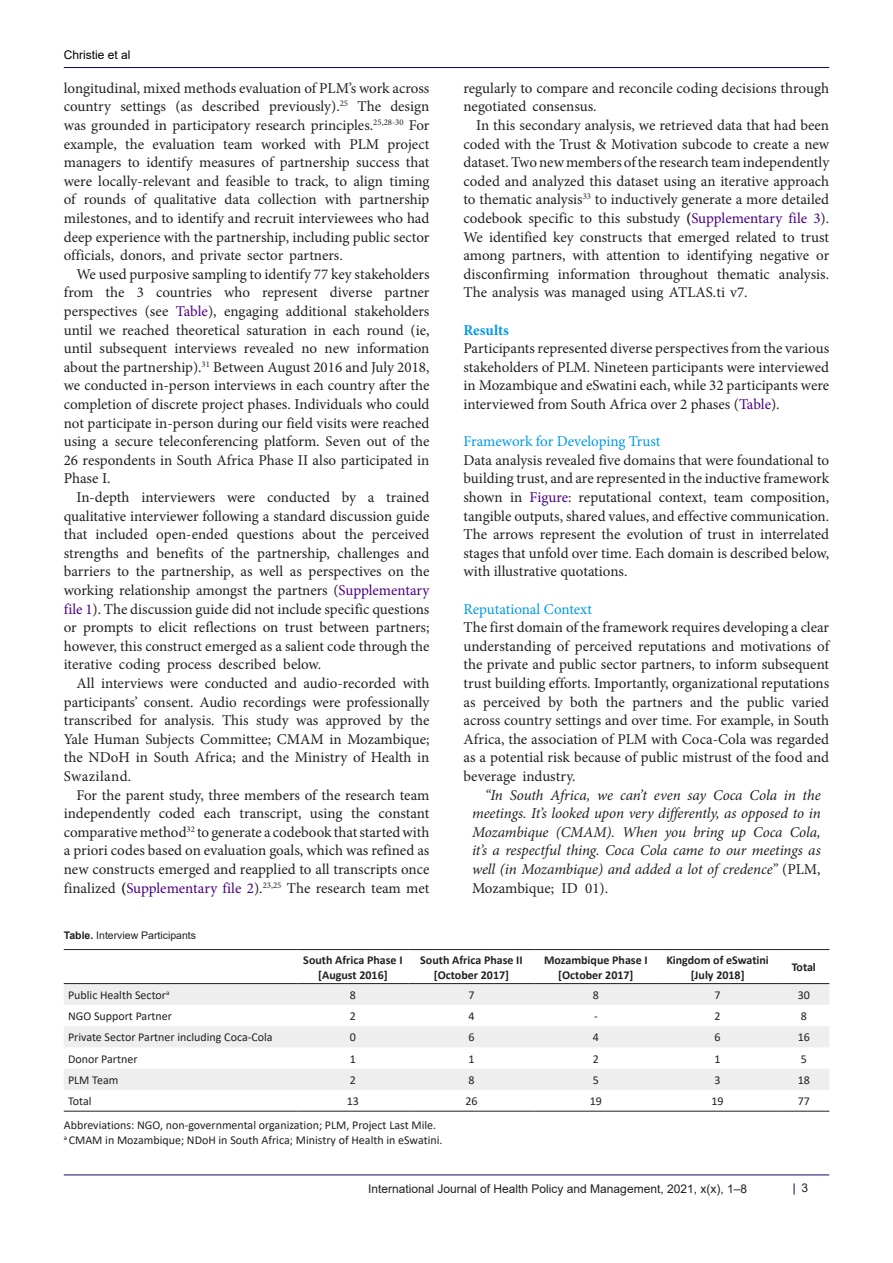
<style>
.page{position:relative;width:893px;height:1263px;background:#fff}
.page>*{position:absolute;margin:0;border:0;box-sizing:border-box;transform-origin:0 0}
.t1{font:15px/18.6px "Minion Pro";color:#231f20;text-align:justify}
.List_Paragraph{font:italic 15px/18.6px "Minion Pro";letter-spacing:-.005em;color:#231f20;text-align:justify}
.t2{font:15px "Minion Pro";letter-spacing:-.005em;color:#0099e5}
.t3{font:700 15px "Minion Pro";color:#0099e5}
.t4{font:12px "Calibri";color:#231f20}
.t5{font:700 12px/15px "Calibri";color:#231f20;text-align:center}
.t6{font:12px "Arial";color:#231f20}
.t7{font:12px "Arial";color:#000001}
.t8{font:10.5px "Arial";color:#231f20}
.s1{color:#4b0082}
.s2{font-weight:700}
.s3{font-style:normal}
</style>
<div class="page">
<hr style="left:64px;top:67px;width:765px;height:1px;background:#190066">
<hr style="left:64px;top:1175px;width:765px;height:1px;background:#190066">
<svg style="left:64px;top:984px;width:765px;height:106px;fill:#eee"></svg>
<hr style="left:64px;top:949px;width:234px;height:1px;background:#231f20">
<hr style="left:298px;top:949px;width:110px;height:1px;background:#231f20">
<hr style="left:408px;top:949px;width:127px;height:1px;background:#231f20">
<hr style="left:535px;top:949px;width:122px;height:1px;background:#231f20">
<hr style="left:657px;top:949px;width:121px;height:1px;background:#231f20">
<hr style="left:778px;top:949px;width:51px;height:1px;background:#231f20">
<hr style="left:64px;top:983px;width:234px;height:1px;background:#231f20">
<hr style="left:298px;top:983px;width:110px;height:1px;background:#231f20">
<hr style="left:408px;top:983px;width:127px;height:1px;background:#231f20">
<hr style="left:535px;top:983px;width:122px;height:1px;background:#231f20">
<hr style="left:657px;top:983px;width:121px;height:1px;background:#231f20">
<hr style="left:778px;top:983px;width:51px;height:1px;background:#231f20">
<hr style="left:64px;top:1111px;width:234px;height:1px;background:#231f20">
<hr style="left:298px;top:1111px;width:110px;height:1px;background:#231f20">
<hr style="left:408px;top:1111px;width:127px;height:1px;background:#231f20">
<hr style="left:535px;top:1111px;width:122px;height:1px;background:#231f20">
<hr style="left:657px;top:1111px;width:121px;height:1px;background:#231f20">
<hr style="left:778px;top:1111px;width:51px;height:1px;background:#231f20">
<p class="t7" style="left:64px;top:46px;width:68px">Christie et al</p>
<p class="t1" style="left:64px;top:79px;width:367px">longitudinal, mixed methods evaluation of PLM’s work across country settings (as described previously).<sup>25</sup> The design was grounded in participatory research principles.<sup>25,28-30</sup> For example, the evaluation team worked with PLM project managers to identify measures of partnership success that were locally-relevant and feasible to track, to align timing of rounds of qualitative data collection with partnership milestones, and to identify and recruit interviewees who had deep experience with the partnership, including public sector officials, donors, and private sector partners.</p>
<p class="t1" style="left:64px;top:265px;width:367px;text-indent:13px">We used purposive sampling to identify 77 key stakeholders from the 3 countries who represent diverse partner perspectives (see <span class="s1">Table</span>), engaging additional stakeholders until we reached theoretical saturation in each round (ie, until subsequent interviews revealed no new information about the partnership).<sup>31</sup> Between August 2016 and July 2018, we conducted in-person interviews in each country after the completion of discrete project phases. Individuals who could not participate in-person during our field visits were reached using a secure teleconferencing platform. Seven out of the 26 respondents in South Africa Phase II also participated in Phase I.</p>
<p class="t1" style="left:64px;top:488px;width:367px;text-indent:13px">In-depth interviewers were conducted by a trained qualitative interviewer following a standard discussion guide that included open-ended questions about the perceived strengths and benefits of the partnership, challenges and barriers to the partnership, as well as perspectives on the working relationship amongst the partners (<span class="s1">Supplementary file 1</span>). The discussion guide did not include specific questions or prompts to elicit reflections on trust between partners; however, this construct emerged as a salient code through the iterative coding process described below.</p>
<p class="t1" style="left:64px;top:674px;width:367px;text-indent:13px">All interviews were conducted and audio-recorded with participants’ consent. Audio recordings were professionally transcribed for analysis. This study was approved by the Yale Human Subjects Committee; CMAM in Mozambique; the NDoH in South Africa; and the Ministry of Health in Swaziland.</p>
<p class="t1" style="left:64px;top:786px;width:367px;text-indent:13px">For the parent study, three members of the research team independently coded each transcript, using the constant comparative method<sup>32</sup> to generate a codebook that started with a priori codes based on evaluation goals, which was refined as new constructs emerged and reapplied to all transcripts once finalized <span class="s2">(</span><span class="s1">Supplementary file 2</span>).<sup>23,25</sup> The research team met</p>
<p class="t8" style="left:64px;top:928px;width:134px"><span class="s2">Table.</span> Interview Participants</p>
<p class="t1" style="left:463px;top:79px;width:367px">regularly to compare and reconcile coding decisions through negotiated consensus.</p>
<p class="t1" style="left:463px;top:116px;width:367px;text-indent:13px">In this secondary analysis, we retrieved data that had been coded with the Trust &amp; Motivation subcode to create a new dataset. Two new members of the research team independently coded and analyzed this dataset using an iterative approach to thematic analysis<sup>33</sup> to inductively generate a more detailed codebook specific to this substudy <span class="s2">(</span><span class="s1">Supplementary file 3</span>).<br>We identified key constructs that emerged related to trust among partners, with attention to identifying negative or disconfirming information throughout thematic analysis.<br>The analysis was managed using ATLAS.ti v7.</p>
<p class="t3" style="left:463px;top:319px;width:47px">Results</p>
<p class="t1" style="left:463px;top:339px;width:367px">Participants represented diverse perspectives from the various stakeholders of PLM. Nineteen participants were interviewed in Mozambique and eSwatini each, while 32 participants were interviewed from South Africa over 2 phases (<span class="s1">Table</span>).</p>
<p class="t2" style="left:463px;top:431px;width:199px">Framework for Developing Trust</p>
<p class="t1" style="left:463px;top:451px;width:367px">Data analysis revealed five domains that were foundational to building trust, and are represented in the inductive framework shown in <span class="s1">Figure</span>: reputational context, team composition, tangible outputs, shared values, and effective communication.<br>The arrows represent the evolution of trust in interrelated stages that unfold over time. Each domain is described below, with illustrative quotations.</p>
<p class="t2" style="left:463px;top:599px;width:130px">Reputational Context</p>
<p class="t1" style="left:463px;top:618px;width:367px">The first domain of the framework requires developing a clear understanding of perceived reputations and motivations of the private and public sector partners, to inform subsequent trust building efforts. Importantly, organizational reputations as perceived by both the partners and the public varied across country settings and over time. For example, in South Africa, the association of PLM with Coca-Cola was regarded as a potential risk because of public mistrust of the food and beverage industry.</p>
<p class="List_Paragraph" style="left:472px;top:785px;width:350px;text-indent:13px">“In South Africa, we can’t even say Coca Cola in the meetings. It’s looked upon very differently, as opposed to in Mozambique (CMAM). When you bring up Coca Cola, it’s a respectful thing. Coca Cola came to our meetings as well (in Mozambique) and added a lot of credence” <span class="s3">(PLM, Mozambique; ID 01).</span></p>
<p class="t5" style="left:303px;top:952px;width:101px">South Africa Phase I [August 2016]</p>
<p class="t5" style="left:420px;top:952px;width:104px">South Africa Phase II [October 2017]</p>
<p class="t5" style="left:544px;top:952px;width:105px">Mozambique Phase I [October 2017]</p>
<p class="t5" style="left:666px;top:952px;width:104px">Kingdom of eSwatini [July 2018]</p>
<p class="t5" style="left:792px;top:959px;width:26px">Total</p>
<p class="t4" style="left:68px;top:986px;width:103px">Public Health Sector<sup>a</sup></p>
<p class="t4" style="left:350px;top:986px;width:8px">8</p>
<p class="t4" style="left:468px;top:986px;width:8px">7</p>
<p class="t4" style="left:593px;top:986px;width:8px">8</p>
<p class="t4" style="left:715px;top:986px;width:8px">7</p>
<p class="t4" style="left:798px;top:986px;width:14px">30</p>
<p class="t4" style="left:68px;top:1008px;width:106px">NGO Support Partner</p>
<p class="t4" style="left:350px;top:1008px;width:8px">2</p>
<p class="t4" style="left:468px;top:1008px;width:8px">4</p>
<p class="t4" style="left:594px;top:1008px;width:5px">-</p>
<p class="t4" style="left:715px;top:1008px;width:8px">2</p>
<p class="t4" style="left:801px;top:1008px;width:8px">8</p>
<p class="t4" style="left:68px;top:1029px;width:206px">Private Sector Partner including Coca-Cola</p>
<p class="t4" style="left:350px;top:1029px;width:8px">0</p>
<p class="t4" style="left:468px;top:1029px;width:8px">6</p>
<p class="t4" style="left:593px;top:1029px;width:8px">4</p>
<p class="t4" style="left:715px;top:1029px;width:8px">6</p>
<p class="t4" style="left:798px;top:1029px;width:14px">16</p>
<p class="t4" style="left:68px;top:1050px;width:71px">Donor Partner</p>
<p class="t4" style="left:350px;top:1050px;width:8px">1</p>
<p class="t4" style="left:468px;top:1050px;width:8px">1</p>
<p class="t4" style="left:593px;top:1050px;width:8px">2</p>
<p class="t4" style="left:715px;top:1050px;width:8px">1</p>
<p class="t4" style="left:801px;top:1050px;width:8px">5</p>
<p class="t4" style="left:68px;top:1071px;width:52px">PLM Team</p>
<p class="t4" style="left:350px;top:1071px;width:8px">2</p>
<p class="t4" style="left:468px;top:1071px;width:8px">8</p>
<p class="t4" style="left:593px;top:1071px;width:8px">5</p>
<p class="t4" style="left:715px;top:1071px;width:8px">3</p>
<p class="t4" style="left:798px;top:1071px;width:14px">18</p>
<p class="t4" style="left:68px;top:1092px;width:25px">Total</p>
<p class="t4" style="left:347px;top:1092px;width:14px">13</p>
<p class="t4" style="left:465px;top:1092px;width:14px">26</p>
<p class="t4" style="left:590px;top:1092px;width:14px">19</p>
<p class="t4" style="left:711px;top:1092px;width:14px">19</p>
<p class="t4" style="left:798px;top:1092px;width:14px">77</p>
<p class="t4" style="left:64px;top:1117px;width:374px">Abbreviations: NGO, non-governmental organization; PLM, Project Last Mile.</p>
<p class="t4" style="left:64px;top:1132px;width:380px"><sup>a</sup> CMAM in Mozambique; NDoH in South Africa; Ministry of Health in eSwatini.</p>
<p class="t6" style="left:368px;top:1180px;width:380px">International Journal of Health Policy and Management, 2021, x(x), 1–8</p>
<p class="t6" style="left:801px;top:1180px;width:8px">3</p>
</div>
